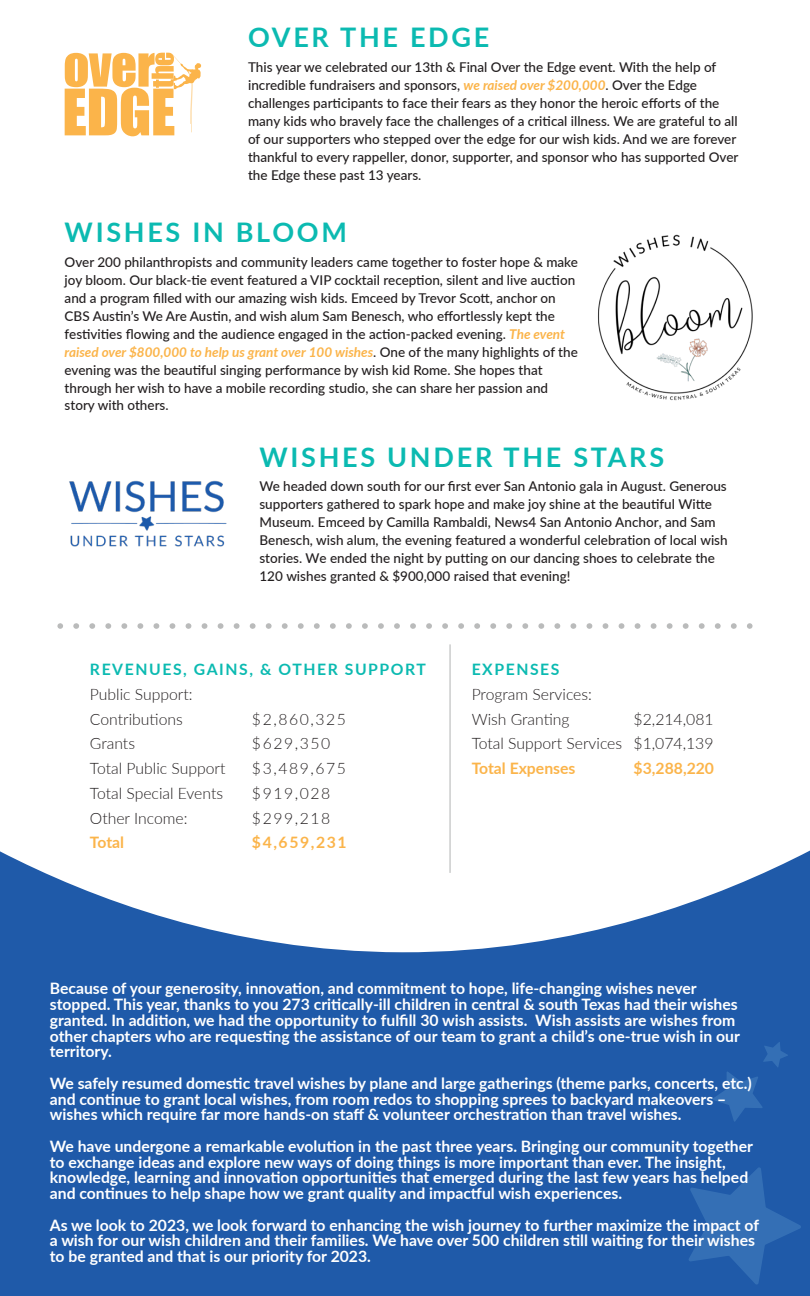
<style>
.page{position:relative;width:810px;height:1296px;background:#fff}
.page>*{position:absolute;margin:0;border:0;box-sizing:border-box;transform-origin:0 0}
.t1{font:700 27px "Lato";letter-spacing:.1em;color:#0bbab1}
.t2{font:700 15.75px/15.8px "Lato";color:#fff}
.t3{font:300 15.75px/24.8px "Lato";color:#231f20}
.t4{font:700 15.75px "Lato";color:#fbb44a}
.t5{font:700 15.75px "Lato";letter-spacing:.1em;color:#0bbab1}
.t6{font:500 13.5px/18px "Lato";color:#231f20}
.s1{font-weight:700;font-style:italic;color:#fbb44a}
</style>
<div class="page">
<svg style="left:0;top:851px;width:810px;height:445px;fill:#1f5aa9"></svg>
<svg style="left:65px;top:53px;width:137px;height:83px"></svg>
<svg style="left:76px;top:623px;width:661px;height:6px"></svg>
<svg style="left:689px;top:1167px;width:112px;height:118px;background:#2863ae"></svg>
<svg style="left:713px;top:1042px;width:75px;height:80px;background:#235eab"></svg>
<hr style="left:449px;top:644px;width:2px;height:229px;background:#babbbb">
<img style="left:598px;top:234px;width:155px;height:167px">
<img style="left:69px;top:480px;width:158px;height:67px">
<h1 class="t1" style="left:248px;top:17px;width:243px">OVER THE EDGE</h1>
<p class="t6" style="left:248px;top:57px;width:492px">This year we celebrated our 13th &amp; Final Over the Edge event. With the help of incredible fundraisers and sponsors, <span class="s1">we raised over $200,000</span>. Over the Edge challenges participants to face their fears as they honor the heroic efforts of the many kids who bravely face the challenges of a critical illness. We are grateful to all of our supporters who stepped over the edge for our wish kids. And we are forever thankful to every rappeller, donor, supporter, and sponsor who has supported Over the Edge these past 13 years.</p>
<h1 class="t1" style="left:65px;top:212px;width:284px">WISHES IN BLOOM</h1>
<p class="t6" style="left:65px;top:252px;width:515px">Over 200 philanthropists and community leaders came together to foster hope &amp; make joy bloom. Our black-tie event featured a VIP cocktail reception, silent and live auction and a program filled with our amazing wish kids. Emceed by Trevor Scott, anchor on CBS Austin’s We Are Austin, and wish alum Sam Benesch, who effortlessly kept the festivities flowing and the audience engaged in the action-packed evening. <span class="s1">The event raised over $800,000 to help us grant over 100 wishes</span>. One of the many highlights of the evening was the beautiful singing performance by wish kid Rome. She hopes that through her wish to have a mobile recording studio, she can share her passion and story with others.</p>
<h1 class="t1" style="left:259px;top:437px;width:406px">WISHES UNDER THE STARS</h1>
<p class="t6" style="left:259px;top:477px;width:470px">We headed down south for our first ever San Antonio gala in August. Generous supporters gathered to spark hope and make joy shine at the beautiful Witte Museum. Emceed by Camilla Rambaldi, News4 San Antonio Anchor, and Sam Benesch, wish alum, the evening featured a wonderful celebration of local wish stories. We ended the night by putting on our dancing shoes to celebrate the 120 wishes granted &amp; $900,000 raised that evening!</p>
<p class="t5" style="left:90px;top:658px;width:338px">REVENUES, GAINS, &amp; OTHER SUPPORT</p>
<p class="t3" style="left:90px;top:681px;width:104px">Public Support:<br>Contributions</p>
<p class="t3" style="left:252px;top:706px;width:96px">$2,860,325</p>
<p class="t3" style="left:90px;top:731px;width:47px">Grants</p>
<p class="t3" style="left:252px;top:731px;width:80px">$629,350</p>
<p class="t3" style="left:90px;top:755px;width:137px">Total Public Support</p>
<p class="t3" style="left:252px;top:755px;width:96px">$3,489,675</p>
<p class="t3" style="left:90px;top:780px;width:135px">Total Special Events</p>
<p class="t3" style="left:252px;top:780px;width:80px">$919,028</p>
<p class="t3" style="left:90px;top:805px;width:99px">Other Income:</p>
<p class="t3" style="left:252px;top:805px;width:80px">$299,218</p>
<p class="t4" style="left:90px;top:831px;width:36px">Total</p>
<p class="t4" style="left:252px;top:831px;width:96px">$4,659,231</p>
<p class="t5" style="left:472px;top:658px;width:89px">EXPENSES</p>
<p class="t3" style="left:472px;top:681px;width:122px">Program Services:<br>Wish Granting</p>
<p class="t3" style="left:472px;top:706px;width:243px;text-align:right">$2,214,081<br>Total Support Services $1,074,139</p>
<p class="t4" style="left:472px;top:757px;width:105px">Total Expenses</p>
<p class="t4" style="left:634px;top:757px;width:82px">$3,288,220</p>
<p class="t2" style="left:50px;top:980px;width:692px">Because of your generosity, innovation, and commitment to hope, life-changing wishes never stopped. This year, thanks to you 273 critically-ill children in central &amp; south Texas had their wishes granted. In addition, we had the opportunity to fulfill 30 wish assists. Wish assists are wishes from other chapters who are requesting the assistance of our team to grant a child’s one-true wish in our territory.</p>
<p class="t2" style="left:50px;top:1074px;width:703px">We safely resumed domestic travel wishes by plane and large gatherings (theme parks, concerts, etc.) and continue to grant local wishes, from room redos to shopping sprees to backyard makeovers – wishes which require far more hands-on staff &amp; volunteer orchestration than travel wishes.</p>
<p class="t2" style="left:50px;top:1137px;width:705px">We have undergone a remarkable evolution in the past three years. Bringing our community together to exchange ideas and explore new ways of doing things is more important than ever. The insight, knowledge, learning and innovation opportunities that emerged during the last few years has helped and continues to help shape how we grant quality and impactful wish experiences.</p>
<p class="t2" style="left:50px;top:1216px;width:711px">As we look to 2023, we look forward to enhancing the wish journey to further maximize the impact of a wish for our wish children and their families. We have over 500 children still waiting for their wishes to be granted and that is our priority for 2023.</p>
</div>
